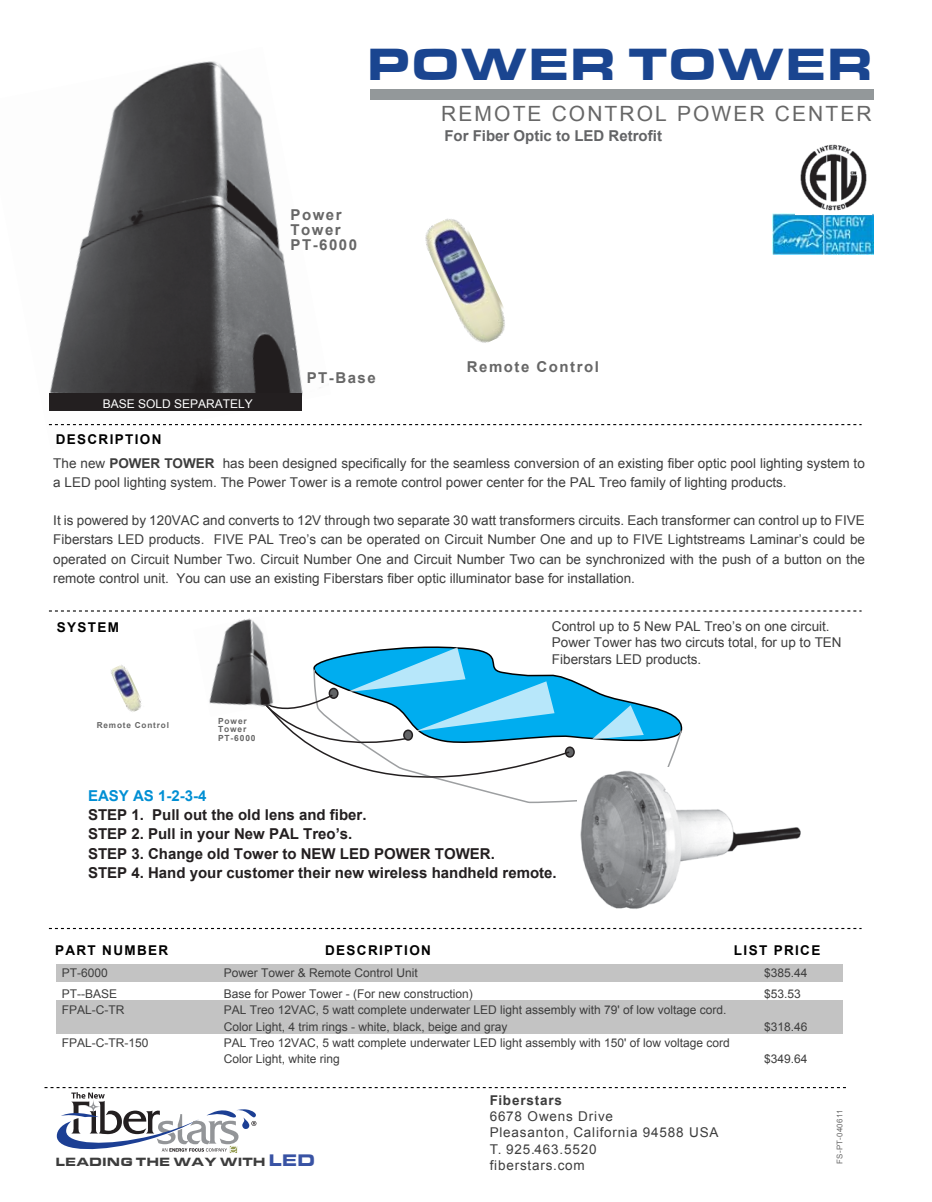
<style>
.page{position:relative;width:932px;height:1202px;background:#fff}
.page>*{position:absolute;margin:0;border:0;box-sizing:border-box;transform-origin:0 0}
.t1{font:900 46.5px "Eurostile Extended";color:#1a4590}
.t2{font:21px "Arial";letter-spacing:.1em;color:#676767}
.t3{font:700 15px/19.2px "Arial";color:#231f20}
.t4{font:700 15px/15px "Arial";letter-spacing:.1em;color:#676767}
.t5{font:700 15px "Arial";color:#636466}
.t6{font:700 15px "Arial";color:#008fd4}
.t7{font:13.5px/19.2px "Arial";color:#3d3d3d}
.t8{font:13.5px/16.2px "Arial";letter-spacing:.06em;color:#3d3d3d}
.t9{font:700 13.5px "Arial";letter-spacing:.1em;color:#010101}
.t10{font:700 13.5px "Arial";letter-spacing:.06em;color:#3d3d3d}
.t11{font:900 12.3px "Eurostile Extended";color:#3d3d3d}
.t12{font:12px/16.2px "Arial";color:#3d3d3d}
.t13{font:12px "Arial";color:#fff}
.t14{font:700 8.4px/8.4px "Arial";letter-spacing:.1em;color:#676767}
.t15{font:700 8.25px "Arial";letter-spacing:.1em;color:#676767}
.t16{font:7.8px "Arial";letter-spacing:.035em;color:#676767}
.s1{font-weight:700}
.s2{font-size:17.25px;color:#3953a4}
</style>
<div class="page">
<img style="left:48px;top:61px;width:280px;height:365px">
<svg style="left:49px;top:610px;width:812px;height:1px"></svg>
<svg style="left:49px;top:928px;width:812px;height:1px"></svg>
<svg style="left:49px;top:424px;width:812px;height:1px"></svg>
<div style="left:370px;top:89px;width:503px;height:11px;background:#93989a"></div>
<img style="left:772px;top:214px;width:101px;height:41px">
<div style="left:56px;top:964px;width:787px;height:18px;background:#c3c3c3"></div>
<div style="left:56px;top:1000px;width:787px;height:33px;background:#c3c3c3"></div>
<div style="left:50px;top:393px;width:252px;height:17px;background:#231f20"></div>
<img style="left:795px;top:144px;width:77px;height:71px">
<img style="left:111px;top:665px;width:31px;height:47px">
<img style="left:425px;top:218px;width:80px;height:125px">
<img style="left:209px;top:618px;width:56px;height:88px">
<img style="left:580px;top:809px;width:221px;height:100px">
<svg style="left:257px;top:642px;width:430px;height:188px"></svg>
<svg style="left:45px;top:1087px;width:801px;height:66px"></svg>
<h1 class="t1" style="left:366px;top:38px;width:508px">POWER TOWER</h1>
<h2 class="t2" style="left:441px;top:100px;width:432px">REMOTE CONTROL POWER CENTER</h2>
<p class="t4" style="left:290px;top:208px;width:68px">Power<br>Tower<br>PT-6000</p>
<p class="t13" style="left:103px;top:396px;width:152px">BASE SOLD SEPARATELY</p>
<p class="t9" style="left:56px;top:430px;width:107px">DESCRIPTION</p>
<p class="t4" style="left:307px;top:370px;width:71px">PT-Base</p>
<p class="t5" style="left:444px;top:126px;width:219px">For Fiber Optic to LED Retrofit</p>
<p class="t4" style="left:467px;top:360px;width:133px">Remote Control</p>
<p class="t7" style="left:53px;top:453px;width:813px">The new <span class="s1">POWER TOWER</span> has been designed specifically for the seamless conversion of an existing fiber optic pool lighting system to a LED pool lighting system. The Power Tower is a remote control power center for the PAL Treo family of lighting products.</p>
<p class="t7" style="left:53px;top:511px;width:813px;text-align:justify">It is powered by 120VAC and converts to 12V through two separate 30 watt transformers circuits. Each transformer can control up to FIVE Fiberstars LED products. FIVE PAL Treo’s can be operated on Circuit Number One and up to FIVE Lightstreams Laminar’s could be operated on Circuit Number Two. Circuit Number One and Circuit Number Two can be synchronized with the push of a button on the remote control unit. You can use an existing Fiberstars fiber optic illuminator base for installation.</p>
<p class="t9" style="left:57px;top:618px;width:64px">SYSTEM</p>
<p class="t15" style="left:97px;top:719px;width:74px">Remote Control</p>
<p class="t14" style="left:218px;top:717px;width:39px">Power<br>Tower<br>PT-6000</p>
<p class="t7" style="left:552px;top:618px;width:291px;line-height:16.2px">Control up to 5 New PAL Treo’s on one circuit.<br>Power Tower has two circuts total, for up to TEN<br>Fiberstars LED products.</p>
<p class="t6" style="left:88px;top:786px;width:120px">EASY AS 1-2-3-4</p>
<p class="t3" style="left:88px;top:806px;width:470px">STEP 1. Pull out the old lens and fiber.<br>STEP 2. Pull in your New PAL Treo’s.<br>STEP 3. Change old Tower to NEW LED POWER TOWER.<br>STEP 4. Hand your customer their new wireless handheld remote.</p>
<p class="t9" style="left:55px;top:941px;width:115px">PART NUMBER</p>
<p class="t9" style="left:325px;top:941px;width:107px">DESCRIPTION</p>
<p class="t9" style="left:734px;top:941px;width:88px">LIST PRICE</p>
<p class="t12" style="left:62px;top:965px;width:48px">PT-6000</p>
<p class="t12" style="left:224px;top:965px;width:196px">Power Tower &amp; Remote Control Unit</p>
<p class="t12" style="left:764px;top:965px;width:45px">$385.44</p>
<p class="t12" style="left:62px;top:986px;width:57px">PT--BASE</p>
<p class="t12" style="left:224px;top:986px;width:250px">Base for Power Tower - (For new construction)</p>
<p class="t12" style="left:764px;top:986px;width:38px">$53.53</p>
<p class="t12" style="left:62px;top:1002px;width:64px">FPAL-C-TR</p>
<p class="t12" style="left:224px;top:1002px;width:504px">PAL Treo 12VAC, 5 watt complete underwater LED light assembly with 79' of low voltage cord.<br>Color Light, 4 trim rings - white, black, beige and gray</p>
<p class="t12" style="left:764px;top:1018px;width:45px">$318.46</p>
<p class="t12" style="left:62px;top:1034px;width:88px">FPAL-C-TR-150</p>
<p class="t12" style="left:224px;top:1034px;width:507px">PAL Treo 12VAC, 5 watt complete underwater LED light assembly with 150' of low voltage cord<br>Color Light, white ring</p>
<p class="t12" style="left:764px;top:1050px;width:45px">$349.64</p>
<p class="t11" style="left:55px;top:1155px;width:261px">LEADING THE WAY WITH <span class="s2">LED</span></p>
<p class="t10" style="left:489px;top:1091px;width:74px">Fiberstars</p>
<p class="t8" style="left:489px;top:1108px;width:230px">6678 Owens Drive<br>Pleasanton, California 94588 USA<br>T. 925.463.5520<br>fiberstars.com</p>
<p class="t16" style="left:834px;top:1163px;width:56px;rotate:-90deg">FS-PT-040611</p>
</div>
